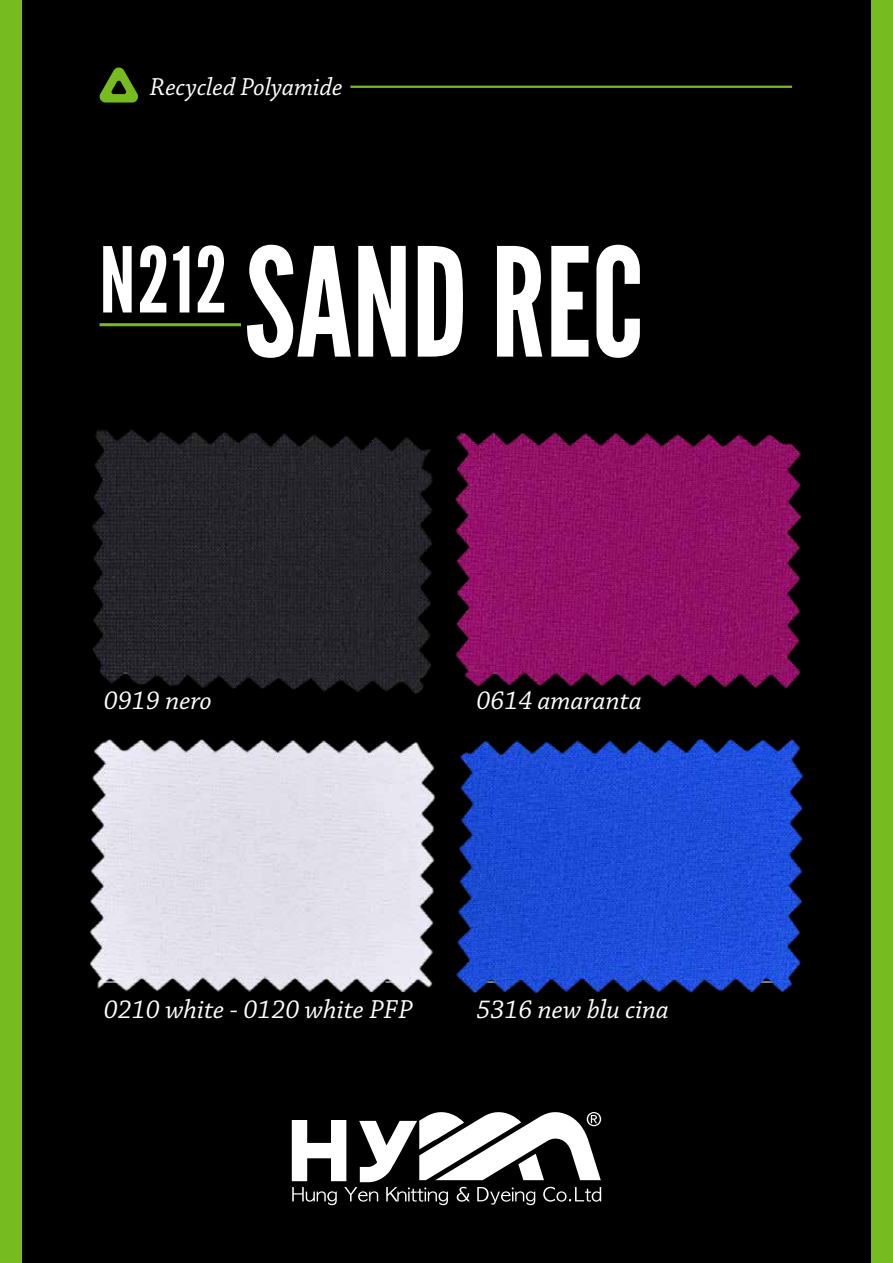
<style>
.page{position:relative;width:893px;height:1263px;background:#000}
.page>*{position:absolute;margin:0;border:0;box-sizing:border-box;transform-origin:0 0}
.t1{font:150.6px "League Gothic";color:#fff}
.t2{font:90.3px "League Gothic";color:#fff}
.t3{font:italic 27.3px "Chaparral Pro";color:#fff}
.t4{font:italic 25.8px "Chaparral Pro";color:#fff}
</style>
<div class="page">
<div style="left:0;top:0;width:21px;height:1263px;background:#76bc21"></div>
<svg style="left:100px;top:67px;width:38px;height:36px"></svg>
<hr style="left:350px;top:86px;width:442px;height:2px;background:#76bc21">
<svg style="left:292px;top:1112px;width:309px;height:93px"></svg>
<hr style="left:100px;top:323px;width:141px;height:3px;background:#76bc21">
<div style="left:872px;top:0;width:21px;height:1263px;background:#76bc21"></div>
<img style="left:90px;top:429px;width:713px;height:563px">
<p class="t4" style="left:150px;top:73px;width:194px">Recycled Polyamide</p>
<h2 class="t2" style="left:100px;top:226px;width:129px">N212</h2>
<h1 class="t1" style="left:244px;top:213px;width:401px">SAND REC</h1>
<p class="t3" style="left:104px;top:685px;width:110px">0919 nero</p>
<p class="t3" style="left:476px;top:685px;width:167px">0614 amaranta</p>
<p class="t3" style="left:104px;top:994px;width:311px">0210 white - 0120 white PFP</p>
<p class="t3" style="left:476px;top:994px;width:194px">5316 new blu cina</p>
</div>
